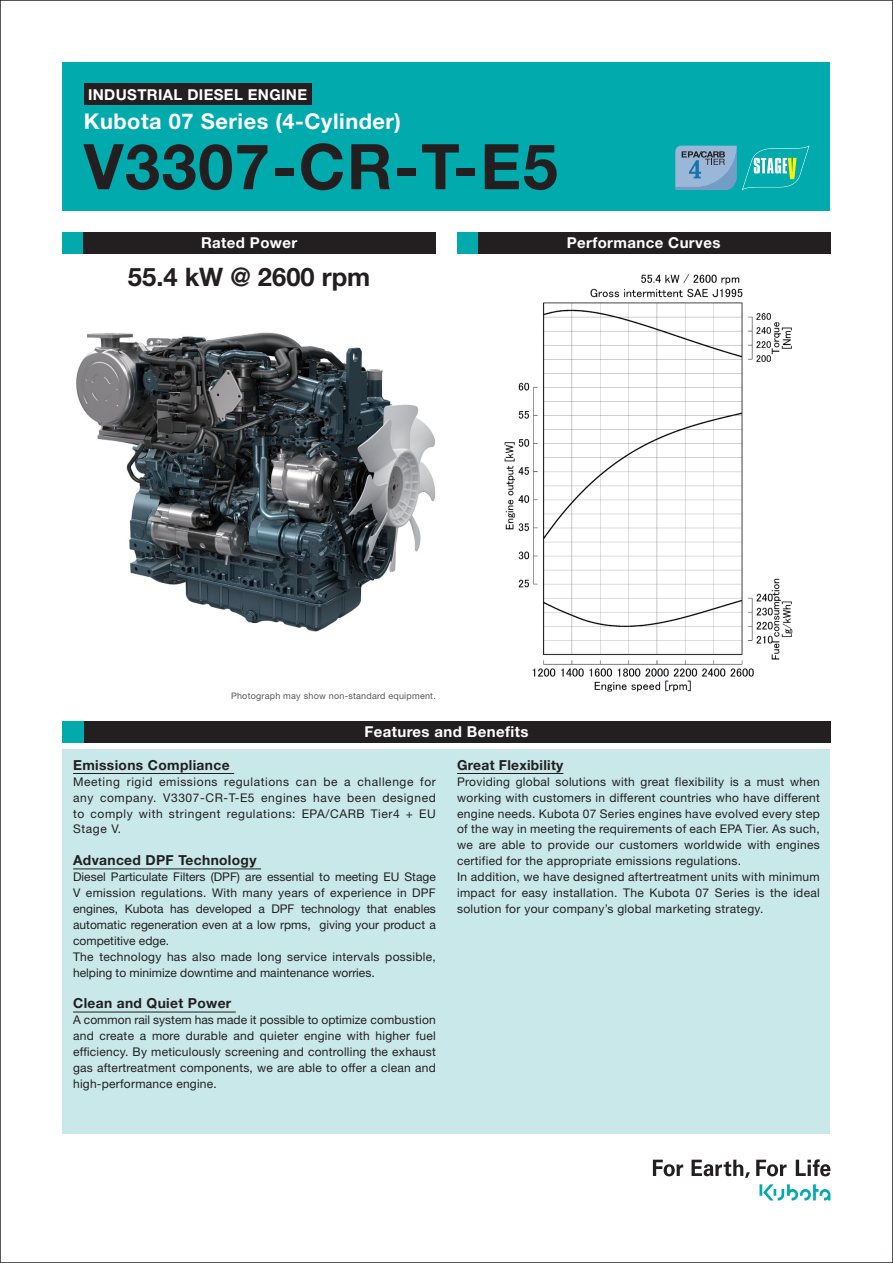
<style>
.page{position:relative;width:893px;height:1263px;background:#fff}
.page>*{position:absolute;margin:0;border:0;box-sizing:border-box;transform-origin:0 0}
.t1{font:700 63px "Helvetica Neue LT Std";letter-spacing:.025em;color:#231f20}
.t2{font:700 25.5px "Helvetica Neue LT Std";color:#231f20}
.t3{font:700 21.75px "Helvetica Neue LT Std";letter-spacing:.025em;color:#fff}
.t4{font:700 15px "Helvetica Neue LT Std";letter-spacing:.025em;color:#fff}
.t5{font:700 13.8px "Helvetica Neue LT Std";letter-spacing:.025em;color:#231f20}
.t6{font:12px/15.9px "Helvetica Neue LT Std";letter-spacing:.025em;color:#231f20}
.t7{font:12px/15.9px "Helvetica Neue LT Std";color:#231f20;text-align:right}
.t8{font:12px "Helvetica Neue LT Std";letter-spacing:.05em;color:#231f20}
.t9{font:9px "Helvetica Neue LT Std";letter-spacing:.025em;color:#57585a}
</style>
<div class="page">
<div style="left:63px;top:749px;width:767px;height:385px;background:#c8e8ea"></div>
<div style="left:63px;top:63px;width:767px;height:148px;background:#00aaad"></div>
<img style="left:504px;top:274px;width:289px;height:418px">
<img style="left:76px;top:332px;width:360px;height:300px">
<hr style="left:73px;top:773px;width:161px;height:1px;background:#231f20">
<hr style="left:73px;top:869px;width:188px;height:1px;background:#231f20">
<hr style="left:73px;top:1012px;width:163px;height:1px;background:#231f20">
<div style="left:63px;top:233px;width:21px;height:21px;background:#00aaad"></div>
<div style="left:63px;top:722px;width:21px;height:21px;background:#00aaad"></div>
<div style="left:457px;top:233px;width:21px;height:21px;background:#00aaad"></div>
<div style="left:84px;top:233px;width:352px;height:21px;background:#231f20"></div>
<div style="left:84px;top:722px;width:746px;height:21px;background:#231f20"></div>
<div style="left:478px;top:233px;width:352px;height:21px;background:#231f20"></div>
<hr style="left:457px;top:773px;width:106px;height:1px;background:#231f20">
<div style="left:84px;top:84px;width:227px;height:21px;background:#231f20"></div>
<svg style="left:756px;top:1160px;width:30px;height:16px"></svg>
<svg style="left:653px;top:1160px;width:30px;height:16px"></svg>
<svg style="left:691px;top:1160px;width:59px;height:18px"></svg>
<svg style="left:796px;top:1159px;width:34px;height:17px"></svg>
<svg style="left:759px;top:1184px;width:71px;height:16px"></svg>
<svg style="left:675px;top:146px;width:134px;height:44px"></svg>
<p class="t4" style="left:88px;top:85px;width:221px">INDUSTRIAL DIESEL ENGINE</p>
<h3 class="t3" style="left:84px;top:108px;width:319px">Kubota 07 Series (4-Cylinder(</h3>
<h1 class="t1" style="left:84px;top:128px;width:476px">V3307-C R E-T- 5</h1>
<p class="t4" style="left:201px;top:234px;width:98px">Rated Power</p>
<h2 class="t2" style="left:128px;top:261px;width:244px">55.4 kW @ 2600 rpm</h2>
<p class="t4" style="left:567px;top:234px;width:155px">Performance Curves</p>
<p class="t9" style="left:231px;top:690px;width:206px">Photograph may show non-standard equipment.</p>
<p class="t5" style="left:73px;top:756px;width:158px">Emissions Compliance</p>
<p class="t4" style="left:365px;top:723px;width:165px">Features and Benefits</p>
<p class="t5" style="left:457px;top:756px;width:108px">Great Flexibility</p>
<p class="t8" style="left:73px;top:774px;width:48px">Meeting</p>
<p class="t6" style="left:127px;top:773px;width:27px">rigid</p>
<p class="t8" style="left:159px;top:774px;width:60px">emissions</p>
<p class="t8" style="left:224px;top:774px;width:66px">regulations</p>
<p class="t6" style="left:296px;top:773px;width:22px">can</p>
<p class="t6" style="left:420px;top:773px;width:17px">for</p>
<p class="t6" style="left:323px;top:773px;width:16px">be</p>
<p class="t8" style="left:357px;top:774px;width:58px">challenge</p>
<p class="t6" style="left:344px;top:773px;width:8px">a</p>
<p class="t8" style="left:100px;top:790px;width:156px">company V. 3307-C R E-T- 5</p>
<p class="t8" style="left:261px;top:790px;width:47px">engines</p>
<p class="t6" style="left:313px;top:789px;width:29px">have</p>
<p class="t6" style="left:347px;top:789px;width:30px">been</p>
<p class="t8" style="left:382px;top:790px;width:55px">designed</p>
<p class="t6" style="left:73px;top:789px;width:22px">any</p>
<p class="t6" style="left:302px;top:805px;width:65px">EPA/CARB</p>
<p class="t6" style="left:90px;top:805px;width:44px">comply</p>
<p class="t6" style="left:139px;top:805px;width:26px">with</p>
<p class="t8" style="left:169px;top:806px;width:53px">stringent</p>
<p class="t8" style="left:227px;top:806px;width:70px">regulations:</p>
<p class="t6" style="left:371px;top:805px;width:31px">Tier4</p>
<p class="t6" style="left:419px;top:805px;width:18px">EU</p>
<p class="t6" style="left:73px;top:805px;width:49px">to<br>Stage .V</p>
<p class="t5" style="left:73px;top:852px;width:185px">Advanced DPF Technology</p>
<p class="t7" style="left:73px;top:869px;width:364px">Diesel Particulate Filters (DPF) are essential to meeting EU Stage<br>DPF</p>
<p class="t6" style="left:406px;top:805px;width:9px">+</p>
<p class="t6" style="left:314px;top:885px;width:12px">of</p>
<p class="t6" style="left:73px;top:885px;width:9px">V</p>
<p class="t6" style="left:86px;top:885px;width:51px">emission</p>
<p class="t6" style="left:141px;top:885px;width:67px">regulations.</p>
<p class="t6" style="left:212px;top:885px;width:27px">With</p>
<p class="t6" style="left:330px;top:885px;width:63px">experience</p>
<p class="t6" style="left:397px;top:885px;width:11px">in</p>
<p class="t6" style="left:278px;top:885px;width:32px">years</p>
<p class="t6" style="left:243px;top:885px;width:32px">many</p>
<p class="t7" style="left:73px;top:901px;width:47px">engines,</p>
<p class="t6" style="left:125px;top:901px;width:40px">Kubota</p>
<p class="t6" style="left:170px;top:901px;width:21px">has</p>
<p class="t7" style="left:196px;top:901px;width:58px">developed</p>
<p class="t6" style="left:271px;top:901px;width:25px">DPF</p>
<p class="t7" style="left:301px;top:901px;width:61px">technology</p>
<p class="t6" style="left:367px;top:901px;width:22px">that</p>
<p class="t7" style="left:394px;top:901px;width:43px">enables</p>
<p class="t6" style="left:258px;top:901px;width:8px">a</p>
<p class="t7" style="left:73px;top:916px;width:239px;text-align:left">automatic regeneration even at a low rpms, competitive edge.</p>
<p class="t7" style="left:319px;top:916px;width:118px">giving your product a</p>
<p class="t7" style="left:73px;top:948px;width:303px;text-align:left">The<br>helping to minimize downtime and maintenance worries.</p>
<p class="t5" style="left:73px;top:995px;width:160px">Clean and Quiet Power</p>
<p class="t7" style="left:73px;top:1012px;width:364px">A common rail system has made it possible to optimize combustion fuel</p>
<p class="t6" style="left:99px;top:948px;width:64px">technology</p>
<p class="t6" style="left:167px;top:948px;width:21px">has</p>
<p class="t6" style="left:192px;top:948px;width:24px">also</p>
<p class="t6" style="left:221px;top:948px;width:33px">made</p>
<p class="t6" style="left:258px;top:948px;width:26px">long</p>
<p class="t6" style="left:287px;top:948px;width:41px">service</p>
<p class="t6" style="left:333px;top:948px;width:49px">intervals</p>
<p class="t6" style="left:385px;top:948px;width:52px">possible,</p>
<p class="t6" style="left:73px;top:1028px;width:364px">and<br>efficiency. By meticulously screening and controlling the exhaust gas aftertreatment components, we are able to offer a clean and high-performance engine.</p>
<p class="t6" style="left:186px;top:1028px;width:43px">durable</p>
<p class="t6" style="left:233px;top:1028px;width:22px">and</p>
<p class="t6" style="left:260px;top:1028px;width:40px">quieter</p>
<p class="t6" style="left:304px;top:1028px;width:38px">engine</p>
<p class="t6" style="left:347px;top:1028px;width:24px">with</p>
<p class="t6" style="left:375px;top:1028px;width:36px">higher</p>
<p class="t6" style="left:100px;top:1028px;width:36px">create</p>
<p class="t6" style="left:152px;top:1028px;width:30px">more</p>
<p class="t6" style="left:140px;top:1028px;width:8px">a</p>
<p class="t6" style="left:675px;top:773px;width:51px">flexibility</p>
<p class="t6" style="left:457px;top:773px;width:54px">Providing</p>
<p class="t6" style="left:457px;top:789px;width:364px">working with customers in different countries who have different</p>
<p class="t6" style="left:457px;top:805px;width:364px">engine needs. Kubota 07 Series engines have evolved every step</p>
<p class="t6" style="left:457px;top:821px;width:364px">of the way in meeting the requirements of each EPA Tier. As such,</p>
<p class="t6" style="left:776px;top:837px;width:45px">engines</p>
<p class="t6" style="left:516px;top:773px;width:36px">global</p>
<p class="t6" style="left:555px;top:773px;width:52px">solutions</p>
<p class="t6" style="left:612px;top:773px;width:25px">with</p>
<p class="t6" style="left:730px;top:773px;width:10px">is</p>
<p class="t6" style="left:790px;top:773px;width:31px">when</p>
<p class="t6" style="left:641px;top:773px;width:30px">great</p>
<p class="t6" style="left:757px;top:773px;width:29px">must</p>
<p class="t6" style="left:745px;top:773px;width:8px">a</p>
<p class="t6" style="left:502px;top:837px;width:25px">able</p>
<p class="t6" style="left:548px;top:837px;width:43px">provide</p>
<p class="t6" style="left:684px;top:837px;width:59px">worldwide</p>
<p class="t6" style="left:747px;top:837px;width:25px">with</p>
<p class="t6" style="left:531px;top:837px;width:12px">to</p>
<p class="t6" style="left:619px;top:837px;width:60px">customers</p>
<p class="t6" style="left:479px;top:837px;width:19px">are</p>
<p class="t6" style="left:595px;top:837px;width:20px">our</p>
<p class="t6" style="left:457px;top:837px;width:17px">we</p>
<p class="t6" style="left:457px;top:853px;width:286px">certified for the appropriate emissions regulations.</p>
<p class="t6" style="left:457px;top:869px;width:364px">In addition, we have designed aftertreatment units with minimum</p>
<p class="t6" style="left:793px;top:885px;width:28px">ideal</p>
<p class="t6" style="left:715px;top:885px;width:36px">Series</p>
<p class="t6" style="left:501px;top:885px;width:17px">for</p>
<p class="t6" style="left:457px;top:885px;width:308px">impact<br>solution for your company s’ global marketing strategy.</p>
<p class="t6" style="left:553px;top:885px;width:66px">installation.</p>
<p class="t6" style="left:623px;top:885px;width:22px">The</p>
<p class="t6" style="left:649px;top:885px;width:42px">Kubota</p>
<p class="t6" style="left:755px;top:885px;width:10px">is</p>
<p class="t6" style="left:770px;top:885px;width:19px">the</p>
<p class="t6" style="left:696px;top:885px;width:15px">07</p>
<p class="t6" style="left:522px;top:885px;width:27px">easy</p>
</div>
